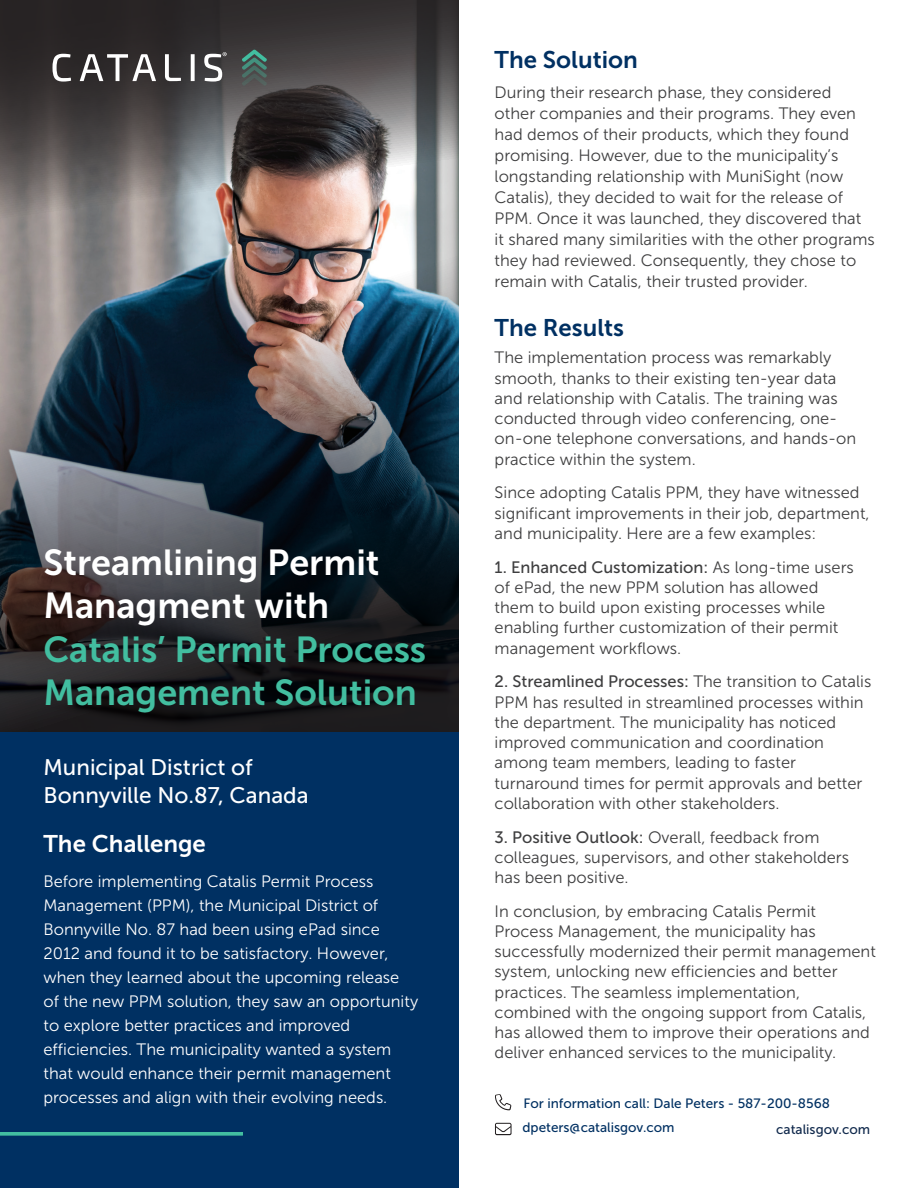
<style>
.page{position:relative;width:918px;height:1188px;background:#fff}
.page>*{position:absolute;margin:0;border:0;box-sizing:border-box;transform-origin:0 0}
.t1{font:36px/43.5px "Museo Sans 700";color:#42bea0}
.t2{font:36px/43.5px "Museo Sans 700";color:#fff}
.t3{font:24px "Museo Sans 700";color:#003062}
.t4{font:24px "Museo Sans 700";color:#fff}
.t5{font:22.5px/28.5px "Museo Sans 500";color:#fff}
.t6{font:16.5px/20.2px "Museo Sans 300";color:#3e3e3f}
.t7{font:16.5px/24px "Museo Sans 300";color:#fff}
.t8{font:16.5px "Museo Sans 500";color:#3e3e3f}
.t9{font:13.5px "Museo Sans 500";color:#003062}
.t10{font:13.5px "Museo Sans 500";color:#10294c}
.s1{font-family:"Museo Sans 300"}
.s2{font-family:"Museo Sans 500"}
</style>
<div class="page">
<svg style="left:0;top:0;width:459px;height:218px;background:#5c5655"></svg>
<img style="left:0;top:218px;width:459px;height:514px">
<svg style="left:242px;top:50px;width:25px;height:36px"></svg>
<svg style="left:52px;top:52px;width:175px;height:30px"></svg>
<div style="left:0;top:732px;width:459px;height:456px;background:#003062"></div>
<svg style="left:495px;top:1123px;width:17px;height:12px"></svg>
<svg style="left:495px;top:1094px;width:16px;height:16px"></svg>
<svg style="left:0;top:1132px;width:243px;height:4px"></svg>
<h1 class="t2" style="left:44px;top:541px;width:338px">Streamlining Permit<br>Managment with</h1>
<h1 class="t1" style="left:44px;top:628px;width:384px">Catalis’ Permit Process<br>Management Solution</h1>
<h3 class="t5" style="left:44px;top:753px;width:267px">Municipal District of<br>Bonnyville No.87, Canada</h3>
<h2 class="t4" style="left:44px;top:831px;width:164px">The Challenge</h2>
<p class="t7" style="left:44px;top:869px;width:376px">Before implementing Catalis Permit Process Management (PPM), the Municipal District of Bonnyville No. 87 had been using ePad since 2012 and found it to be satisfactory. However, when they learned about the upcoming release of the new PPM solution, they saw an opportunity to explore better practices and improved efficiencies. The municipality wanted a system that would enhance their permit management processes and align with their evolving needs.</p>
<h2 class="t3" style="left:495px;top:46px;width:145px">The Solution</h2>
<p class="t6" style="left:495px;top:82px;width:382px;line-height:21px">During their research phase, they considered other companies and their programs. They even had demos of their products, which they found promising. However, due to the municipality’s longstanding relationship with MuniSight (now Catalis), they decided to wait for the release of PPM. Once it was launched, they discovered that<br>it shared many similarities with the other programs they had reviewed. Consequently, they chose to remain with Catalis, their trusted provider.</p>
<h2 class="t3" style="left:495px;top:314px;width:131px">The Results</h2>
<p class="t6" style="left:495px;top:348px;width:363px">The implementation process was remarkably smooth, thanks to their existing ten-year data and relationship with Catalis. The training was conducted through video conferencing, one&shy;on-one telephone conversations, and hands-on practice within the system.</p>
<p class="t6" style="left:495px;top:483px;width:376px">Since adopting Catalis PPM, they have witnessed significant improvements in their job, department, and municipality. Here are a few examples:</p>
<p class="t8" style="left:495px;top:558px;width:361px">1. Enhanced Customization: <span class="s1">As long-time users</span></p>
<p class="t6" style="left:495px;top:577px;width:345px">of ePad, the new PPM solution has allowed them to build upon existing processes while enabling further customization of their permit management workflows.</p>
<p class="t8" style="left:495px;top:673px;width:378px">2. Streamlined Processes: <span class="s1">The transition to Catalis</span></p>
<p class="t6" style="left:495px;top:692px;width:371px">PPM has resulted in streamlined processes within the department. The municipality has noticed improved communication and coordination among team members, leading to faster turnaround times for permit approvals and better collaboration with other stakeholders.</p>
<p class="t6" style="left:495px;top:827px;width:356px"><span class="s2">3. Positive Outlook:</span> Overall, feedback from colleagues, supervisors, and other stakeholders has been positive.</p>
<p class="t6" style="left:495px;top:901px;width:383px">In conclusion, by embracing Catalis Permit Process Management, the municipality has successfully modernized their permit management system, unlocking new efficiencies and better practices. The seamless implementation, combined with the ongoing support from Catalis, has allowed them to improve their operations and deliver enhanced services to the municipality.</p>
<p class="t9" style="left:523px;top:1096px;width:308px">For information call: Dale Peters - 587-200-8568</p>
<p class="t9" style="left:522px;top:1119px;width:154px">dpeters@catalisgov.com</p>
<p class="t10" style="left:776px;top:1122px;width:95px">catalisgov.com</p>
</div>
